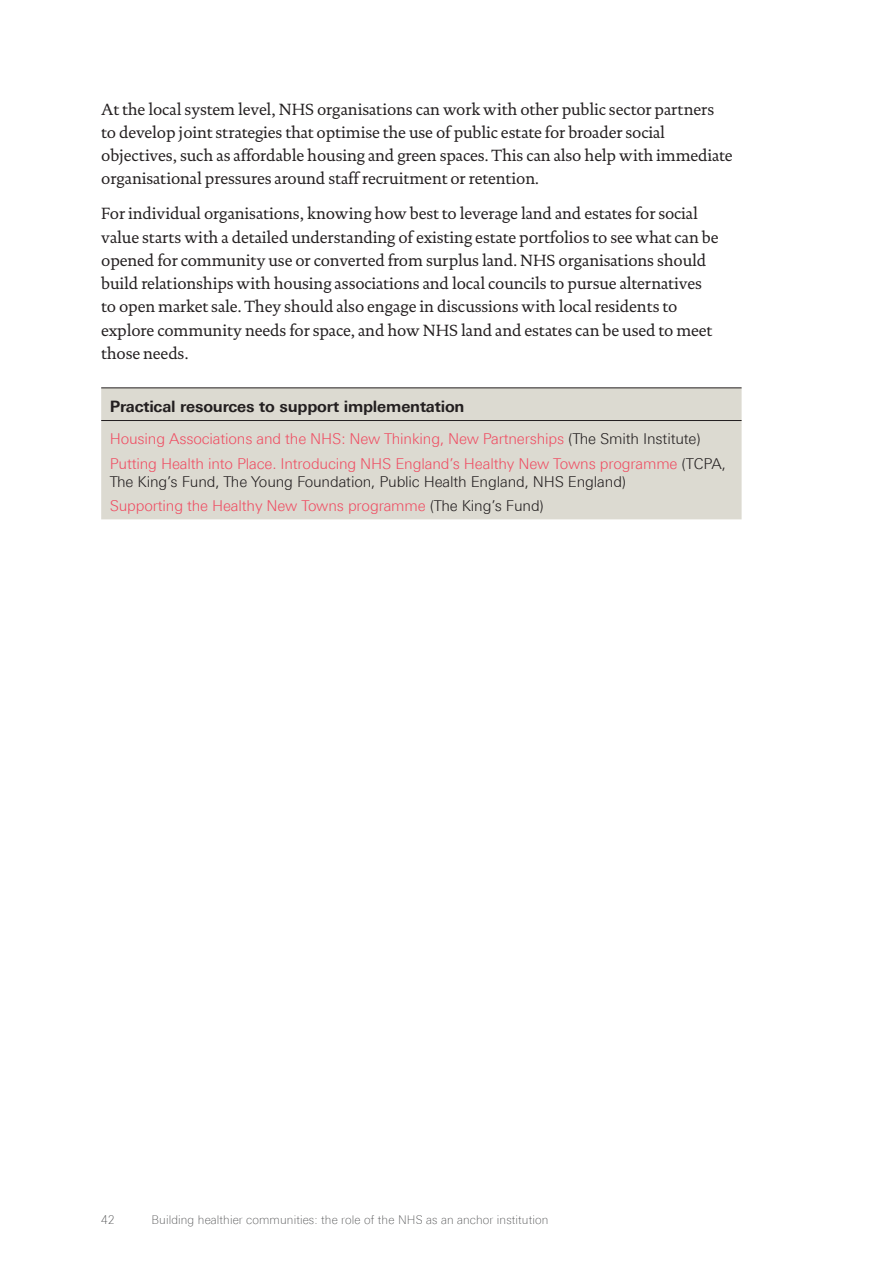
<style>
.page{position:relative;width:893px;height:1263px;background:#fff}
.page>*{position:absolute;margin:0;border:0;box-sizing:border-box;transform-origin:0 0}
.Body_para{font:16.5px/23.2px "DTL Documenta TOT";letter-spacing:-.01em;color:#231f20}
.Table_header{font:700 15.75px "Linotype Univers 630";letter-spacing:-.01em;color:#231f20}
.Table_body{font:300 15px/18px "LT Univers Basic";letter-spacing:-.01em;color:#ef4d62}
.t1{font:100 12px "Linotype Univers 230";letter-spacing:.01em;color:#4b4c4d}
.s1{color:#231f20}
</style>
<div class="page">
<div style="left:101px;top:388px;width:641px;height:131px;background:#dcdad1"></div>
<hr style="left:101px;top:387px;width:641px;height:1px;background:#231f20">
<hr style="left:101px;top:420px;width:641px;height:1px;background:#231f20">
<p class="Body_para" style="left:101px;top:97px;width:633px">At the local system level, NHS organisations can work with other public sector partners to develop joint strategies that optimise the use of public estate for broader social objectives, such as affordable housing and green spaces. This can also help with immediate organisational pressures around staff recruitment or retention.</p>
<p class="Body_para" style="left:101px;top:202px;width:619px">For individual organisations, knowing how best to leverage land and estates for social value starts with a detailed understanding of existing estate portfolios to see what can be opened for community use or converted from surplus land. NHS organisations should build relationships with housing associations and local councils to pursue alternatives to open market sale. They should also engage in discussions with local residents to explore community needs for space, and how NHS land and estates can be used to meet those needs.</p>
<p class="Table_header" style="left:110px;top:397px;width:356px">Practical resources to support implementation</p>
<p class="Table_body" style="left:110px;top:430px;width:593px">Housing Associations and the NHS: New Thinking, New Partnerships <span class="s1">(The Smith Institute)</span></p>
<p class="Table_body" style="left:110px;top:454px;width:618px">Putting Health into Place. Introducing NHS England’s Healthy New Towns programme <span class="s1">(TCPA,<br>The King’s Fund, The Young Foundation, Public Health England, NHS England)</span></p>
<p class="Table_body" style="left:110px;top:496px;width:436px">Supporting the Healthy New Towns programme <span class="s1">(The King’s Fund)</span></p>
<p class="t1" style="left:101px;top:1213px;width:15px">42</p>
<p class="t1" style="left:151px;top:1213px;width:398px">Building healthier communities: the role of the NHS as an anchor institution</p>
</div>
